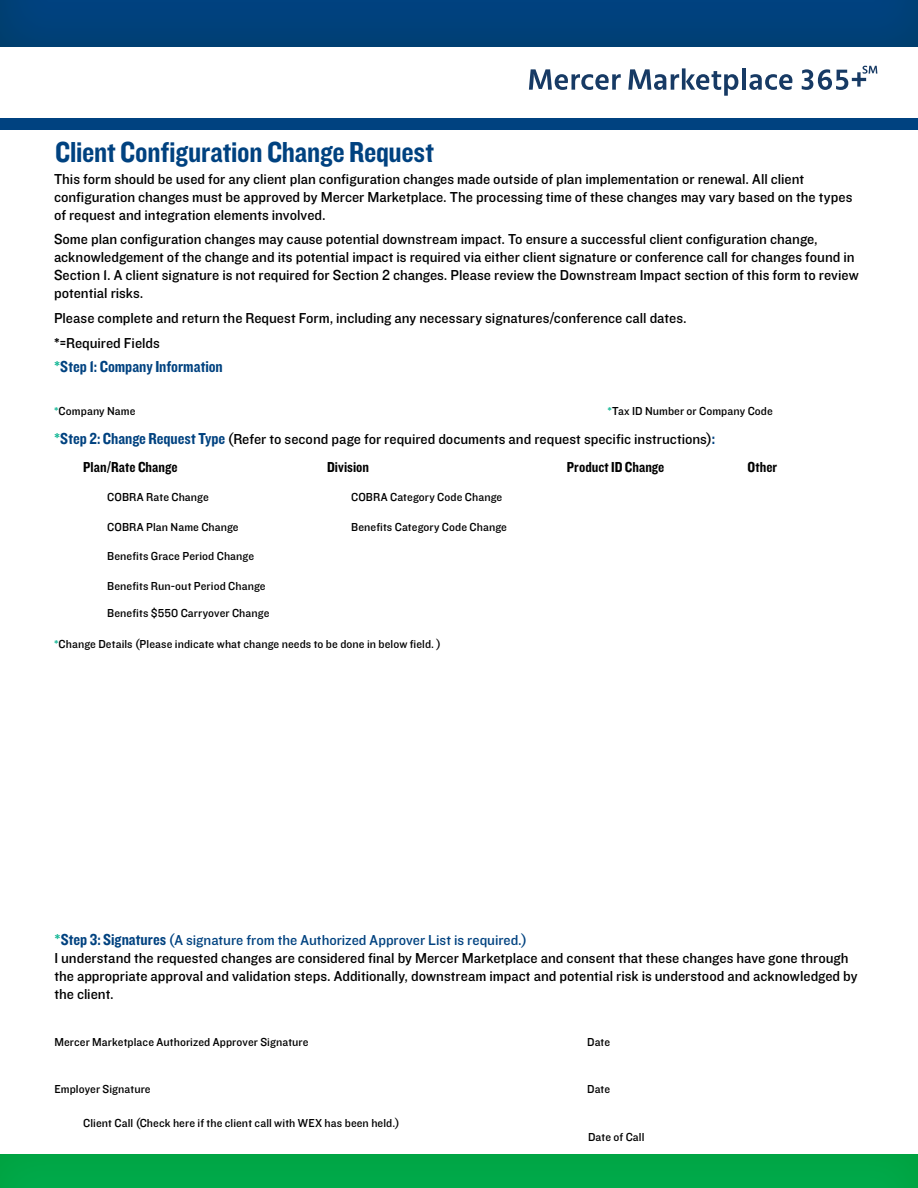
<style>
.page{position:relative;width:918px;height:1188px;background:#fff}
.page>*{position:absolute;margin:0;border:0;box-sizing:border-box;transform-origin:0 0}
.t1{font:30px "Knockout 50 Welterweight";letter-spacing:-.01em;color:#004280}
.body{font:16.5px "Knockout 50 Welterweight";color:#004280}
.body-2{font:15px/18px "Knockout 31 Junior Middlewt";color:#000}
.body-3{font:15px "Knockout 31 Junior Middlewt";color:#004280}
.body-4{font:15px "Knockout 50 Welterweight";color:#000}
.body-5{font:12px "Knockout 31 Junior Middlewt";letter-spacing:.005em;color:#000}
.s1{font-family:"Knockout 31 Junior Middlewt";color:#14b795}
.s2{color:#14b795}
.s3{font-size:16.5px;color:#14b795}
.s4{font-family:"Knockout 50 Welterweight";font-size:16.5px;color:#004280}
.s5{font-family:"Knockout 50 Welterweight";font-size:16.5px}
</style>
<div class="page">
<div style="left:0;top:1143px;width:918px;height:45px;background:#72bf44;opacity:.3"></div>
<div style="left:0;top:0;width:918px;height:48px;background:#00417b"></div>
<div style="left:0;top:118px;width:918px;height:12px;background:#004280"></div>
<svg style="left:529px;top:69px;width:92px;height:21px"></svg>
<svg style="left:628px;top:68px;width:110px;height:28px"></svg>
<hr style="left:742px;top:68px;width:4px;height:22px;background:#173a64">
<svg style="left:749px;top:74px;width:43px;height:16px"></svg>
<svg style="left:802px;top:66px;width:75px;height:24px"></svg>
<p class="t1" style="left:55px;top:132px;width:380px">Client Configuration Change Request</p>
<p class="body-2" style="left:54px;top:169px;width:800px">This form should be used for any client plan configuration changes made outside of plan implementation or renewal. All client configuration changes must be approved by Mercer Marketplace. The processing time of these changes may vary based on the types of request and integration elements involved.</p>
<p class="body-2" style="left:54px;top:230px;width:806px">Some plan configuration changes may cause potential downstream impact. To ensure a successful client configuration change, acknowledgement of the change and its potential impact is required via either client signature or conference call for changes found in Section 1. A client signature is not required for Section 2 changes. Please review the Downstream Impact section of this form to review potential risks.</p>
<p class="body-2" style="left:54px;top:309px;width:634px">Please complete and return the Request Form, including any necessary signatures/conference call dates.</p>
<p class="body-2" style="left:54px;top:333px;width:107px">*=Required Fields</p>
<p class="body" style="left:54px;top:355px;width:170px"><span class="s1">*</span>Step 1: Company Information</p>
<p class="body-5" style="left:54px;top:403px;width:83px"><span class="s2">*</span>Company Name</p>
<p class="body-5" style="left:608px;top:403px;width:167px"><span class="s2">*</span>Tax ID Number or Company Code</p>
<p class="body-2" style="left:54px;top:430px;width:663px"><span class="s3">*</span><span class="s4">Step 2: Change Request Type</span> (Refer to second page for required documents and request specific instructions)<span class="s4">:</span></p>
<p class="body-4" style="left:83px;top:457px;width:96px">Plan/Rate Change</p>
<p class="body-5" style="left:107px;top:489px;width:103px">COBRA Rate Change</p>
<p class="body-5" style="left:351px;top:489px;width:153px">COBRA Category Code Change</p>
<p class="body-5" style="left:107px;top:518px;width:133px">COBRA Plan Name Change</p>
<p class="body-5" style="left:351px;top:518px;width:157px">Benefits Category Code Change</p>
<p class="body-5" style="left:107px;top:548px;width:148px">Benefits Grace Period Change</p>
<p class="body-5" style="left:107px;top:578px;width:160px">Benefits Run-out Period Change</p>
<p class="body-5" style="left:107px;top:605px;width:164px">Benefits $550 Carryover Change</p>
<p class="body-4" style="left:327px;top:457px;width:44px">Division</p>
<p class="body-4" style="left:567px;top:457px;width:99px">Product ID Change</p>
<p class="body-4" style="left:747px;top:457px;width:31px">Other</p>
<p class="body-5" style="left:54px;top:635px;width:389px"><span class="s2">*</span>Change Details (Please indicate what change needs to be done in below field. )</p>
<p class="body-3" style="left:54px;top:929px;width:474px"><span class="s3">*</span><span class="s5">Step 3: Signatures</span> (A signature from the Authorized Approver List is required.)</p>
<p class="body-2" style="left:54px;top:949px;width:805px">I understand the requested changes are considered final by Mercer Marketplace and consent that these changes have gone through the appropriate approval and validation steps. Additionally, downstream impact and potential risk is understood and acknowledged by the client.</p>
<p class="body-5" style="left:587px;top:1034px;width:25px">Date</p>
<p class="body-5" style="left:54px;top:1034px;width:256px">Mercer Marketplace Authorized Approver Signature</p>
<p class="body-5" style="left:54px;top:1080px;width:98px">Employer Signature</p>
<p class="body-5" style="left:587px;top:1080px;width:25px">Date</p>
<p class="body-5" style="left:588px;top:1129px;width:58px">Date of Call</p>
<p class="body-5" style="left:83px;top:1115px;width:318px">Client Call (Check here if the client call with WEX has been held.)</p>
</div>
